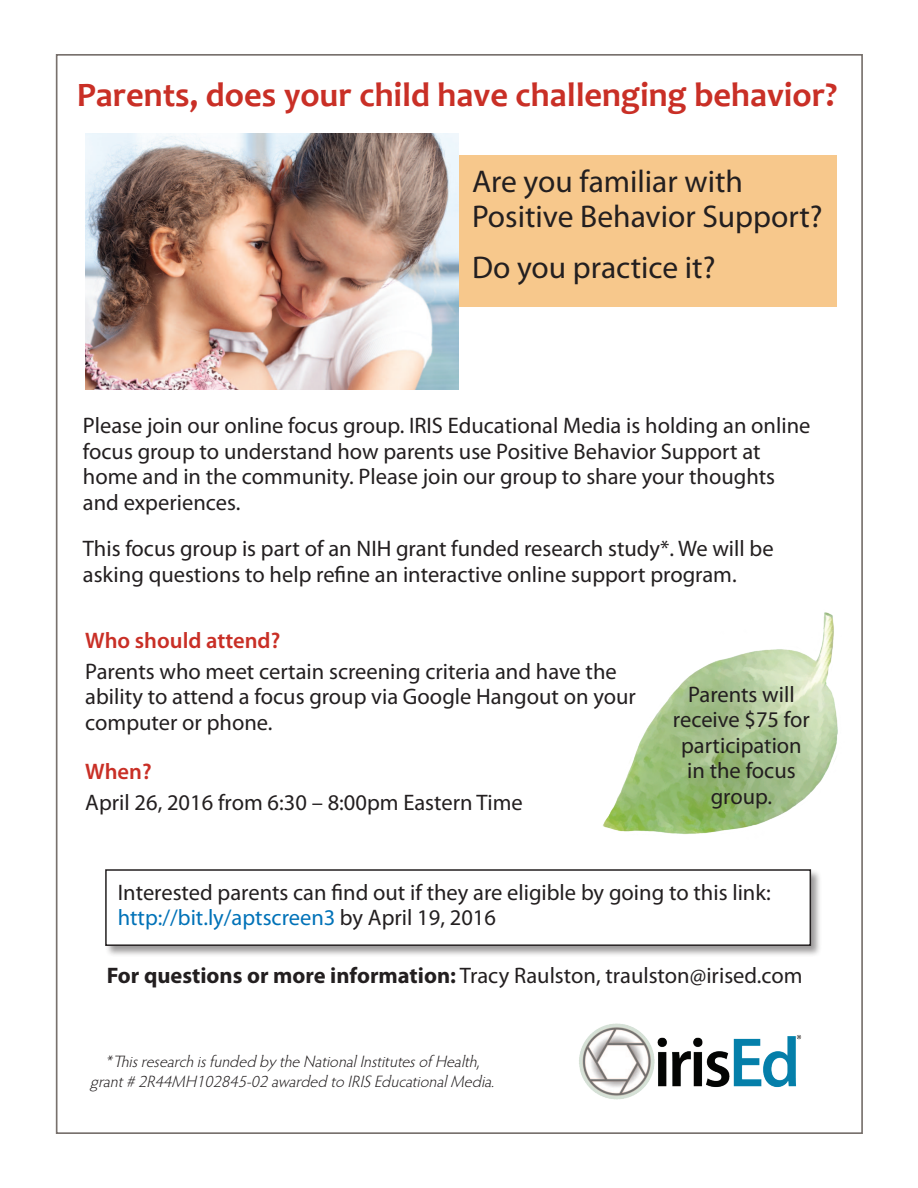
<style>
.page{position:relative;width:918px;height:1188px;background:#fff}
.page>*{position:absolute;margin:0;border:0;box-sizing:border-box;transform-origin:0 0}
.t1{font:700 34.5px "Candara";color:#c92f26}
.t2{font:31.5px/34.5px "Myriad Pro";color:#231f20}
.t3{font:22.5px/25.5px "Myriad Pro";color:#231f20}
.t4{font:600 22.5px "Myriad Pro";color:#c92f26}
.t5{font:italic 300 16.5px/19.5px "Hypatia Sans Pro";color:#231f20;text-align:center}
.s1{color:#0072b8}
.s2{font-weight:700}
</style>
<div class="page">
<img style="left:602px;top:612px;width:236px;height:222px">
<img style="left:579px;top:1023px;width:222px;height:77px">
<div style="left:206px;top:156px;width:631px;height:151px;background:#f7c88c"></div>
<div style="left:105px;top:869px;width:717px;height:88px;background:#231f20;opacity:.45"></div>
<div style="left:106px;top:870px;width:704px;height:75px;background:#fff"></div>
<div style="left:105px;top:869px;width:706px;height:77px;border:2px solid #231f20"></div>
<img style="left:85px;top:134px;width:374px;height:255px">
<h1 class="t1" style="left:77px;top:73px;width:762px">Parents, does your child have challenging behavior?</h1>
<h2 class="t2" style="left:472px;top:164px;width:352px">Are you familiar with<br>Positive Behavior Support?</h2>
<h2 class="t2" style="left:472px;top:249px;width:245px">Do you practice it?</h2>
<p class="t3" style="left:83px;top:412px;width:729px">Please join our online focus group. IRIS Educational Media is holding an online focus group to understand how parents use Positive Behavior Support at home and in the community. Please join our group to share your thoughts and experiences.</p>
<p class="t3" style="left:83px;top:536px;width:692px">This focus group is part of an NIH grant funded research study*. We will be asking questions to help refine an interactive online support program.</p>
<p class="t4" style="left:85px;top:626px;width:197px">Who should attend?</p>
<p class="t3" style="left:85px;top:658px;width:552px">Parents who meet certain screening criteria and have the ability to attend a focus group via Google Hangout on your computer or phone.</p>
<p class="t4" style="left:85px;top:757px;width:68px">When?</p>
<p class="t3" style="left:85px;top:789px;width:439px">April 26, 2016 from 6:30 – 8:00pm Eastern Time</p>
<p class="t3" style="left:673px;top:681px;width:138px;text-align:center">Parents will receive $75 for participation in the focus group.</p>
<p class="t3" style="left:118px;top:879px;width:655px">Interested parents can find out if they are eligible by going to this link: <span class="s1">http://bit.ly/aptscreen3</span> by April 19, 2016</p>
<p class="t3" style="left:107px;top:962px;width:698px"><span class="s2">For questions or more information:</span> Tracy Raulston, traulston@irised.com</p>
<p class="t5" style="left:90px;top:1051px;width:410px">*Thisresearchisfunded by theNationalInstitutesof Health, grant# 2R44MH102845-02 awarded to IRISEducationalMedia.</p>
</div>
